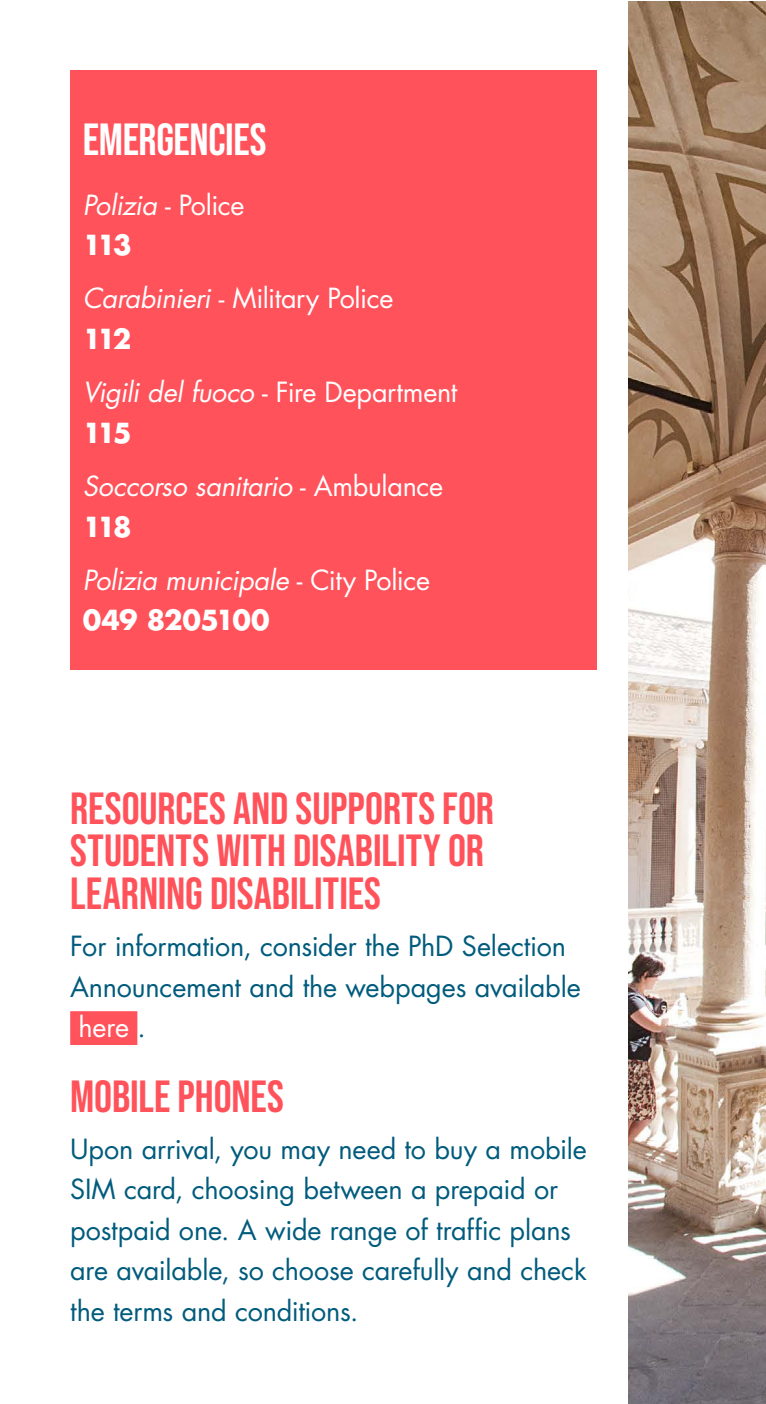
<style>
.page{position:relative;width:766px;height:1404px;background:#fff}
.page>*{position:absolute;margin:0;border:0;box-sizing:border-box;transform-origin:0 0}
.t1{font:700 45px/42.8px "Bebas Neue Pro";color:#ff525a}
.t2{font:700 45px "Bebas Neue Pro";letter-spacing:-.01em;color:#fff}
.t3{font:27px/40.5px "Futura Std";letter-spacing:-.005em;color:#005b7c}
.t4{font:italic 27px "Futura Std";letter-spacing:-.015em;color:#fff}
.t5{font:27px "Futura Std";letter-spacing:-.01em;color:#fff}
.t6{font:700 27px "Futura LT";letter-spacing:-.095em;color:#fff}
.t7{font:700 27px "Futura LT";letter-spacing:-.025em;color:#fff}
.s1{font-style:normal}
.s2{font-style:italic}
.s3{color:#005b7c}
</style>
<div class="page">
<div style="left:70px;top:1011px;width:67px;height:33px;background:#ff525a"></div>
<img style="left:628px;top:2px;width:137px;height:1401px">
<div style="left:70px;top:70px;width:526px;height:600px;background:#ff525a"></div>
<h1 class="t2" style="left:83px;top:113px;width:185px">EMERGENCIES</h1>
<p class="t4" style="left:83px;top:187px;width:163px">Polizia <span class="s1">- Police</span></p>
<p class="t6" style="left:83px;top:227px;width:50px">113</p>
<p class="t5" style="left:83px;top:281px;width:312px"><span class="s2">Carabinieri</span> - Military Police</p>
<p class="t6" style="left:83px;top:321px;width:50px">112</p>
<p class="t5" style="left:83px;top:375px;width:376px"><span class="s2">Vigili del fuoco</span> - Fire Department</p>
<p class="t6" style="left:83px;top:414px;width:50px">115</p>
<p class="t4" style="left:83px;top:469px;width:362px">Soccorso sanitario <span class="s1">- Ambulance</span></p>
<p class="t6" style="left:83px;top:508px;width:50px">118</p>
<p class="t4" style="left:83px;top:562px;width:348px">Polizia municipale <span class="s1">- City Police</span></p>
<p class="t7" style="left:83px;top:602px;width:188px">049 8205100</p>
<h1 class="t1" style="left:70px;top:786px;width:425px">RESOURCES AND SUPPORTS FOR<br>STUDENTS WITH DISABILITY OR<br>LEARNING DISABILITIES</h1>
<p class="t3" style="left:70px;top:926px;width:497px">For information, consider the PhD Selection</p>
<p class="t3" style="left:70px;top:966px;width:512px">Announcement and the webpages available</p>
<p class="t5" style="left:78px;top:1009px;width:69px">here <span class="s3">.</span></p>
<h1 class="t1" style="left:70px;top:1074px;width:215px">MOBILE PHONES</h1>
<p class="t3" style="left:70px;top:1128px;width:518px">Upon arrival, you may need to buy a mobile SIM card, choosing between a prepaid or postpaid one. A wide range of traffic plans are available, so choose carefully and check the terms and conditions.</p>
</div>
